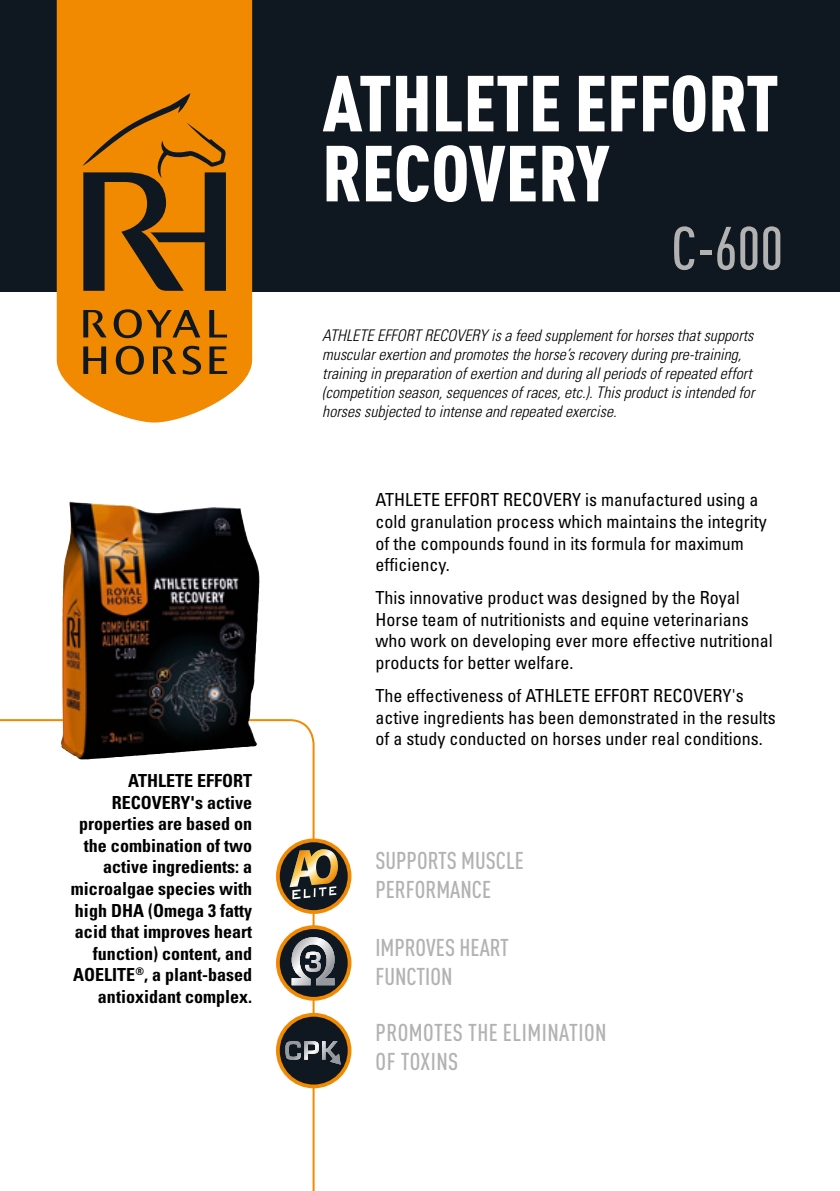
<style>
.page{position:relative;width:840px;height:1191px;background:#fff}
.page>*{position:absolute;margin:0;border:0;box-sizing:border-box;transform-origin:0 0}
.t1{font:900 condensed 78px/70px "DIN Pro";color:#fff}
.t2{font:500 condensed 60px "DIN Pro";color:#b3b2b2}
.t3{font:500 condensed 24px/28.8px "DIN Pro";color:#b3b2b2}
.t4{font:500 condensed 24px/28.8px "DIN Pro";letter-spacing:.02em;color:#b3b2b2}
.t5{font:condensed 18px/21.6px "Univers LT Std";color:#000}
.t6{font:700 condensed 18px/21.6px "Univers LT Std";color:#000;text-align:right}
.t7{font:italic 300 condensed 16px/19.2px "Univers LT Std";color:#000}
</style>
<div class="page">
<svg style="left:0;top:719px;width:314px;height:472px"></svg>
<div style="left:0;top:0;width:839px;height:291px;background:#0f1820"></div>
<svg style="left:57px;top:0;width:195px;height:422px;background:#f19212"></svg>
<div style="left:204px;top:172px;width:22px;height:119px;background:#1d1f1d"></div>
<svg style="left:83px;top:309px;width:144px;height:66px;background:#b16908"></svg>
<svg style="left:83px;top:93px;width:142px;height:198px"></svg>
<svg style="left:278px;top:927px;width:71px;height:71px;background:#2c281f"></svg>
<div style="left:276px;top:925px;width:75px;height:75px;border:4px solid #f18a00;border-radius:50%"></div>
<svg style="left:291px;top:937px;width:43px;height:48px;background:#7c8085"></svg>
<div style="left:278px;top:1014px;width:71px;height:72px;background:#0f1820;border-radius:50%"></div>
<div style="left:276px;top:1013px;width:75px;height:75px;border:4px solid #f18a00;border-radius:50%"></div>
<svg style="left:285px;top:1041px;width:55px;height:23px"></svg>
<svg style="left:278px;top:840px;width:71px;height:72px"></svg>
<div style="left:276px;top:838px;width:75px;height:76px;border:4px solid #f18a00;border-radius:50%"></div>
<svg style="left:289px;top:849px;width:49px;height:50px;background:#7a6c4b"></svg>
<img style="left:61px;top:502px;width:198px;height:257px">
<p class="t6" style="left:71px;top:769px;width:182px">ATHLETE EFFORT<br>RECOVERY's active properties are based on the combination of two active ingredients: a microalgae species with high DHA (Omega 3 fatty acid that improves heart function) content, and<br>AOELite<sup>®</sup>, a plant-based antioxidant complex.</p>
<h1 class="t1" style="left:322px;top:61px;width:458px">ATHLETE EFFORT<br>RECOVERY</h1>
<h2 class="t2" style="left:671px;top:204px;width:113px">C-600</h2>
<p class="t7" style="left:322px;top:325px;width:433px">ATHLETE EFFORT RECOVERY is a feed supplement for horses that supports muscular exertion and promotes the horse’s recovery during pre-training, training in preparation of exertion and during all periods of repeated effort (competition season, sequences of races, etc.). This product is intended for horses subjected to intense and repeated exercise.</p>
<p class="t5" style="left:375px;top:489px;width:392px">ATHLETE EFFORT RECOVERY is manufactured using a cold granulation process which maintains the integrity of the compounds found in its formula for maximum efficiency.</p>
<p class="t5" style="left:375px;top:587px;width:398px">This innovative product was designed by the Royal Horse team of nutritionists and equine veterinarians who work on developing ever more effective nutritional products for better welfare.</p>
<p class="t5" style="left:375px;top:684px;width:401px">The effectiveness of ATHLETE EFFORT RECOVERY's active ingredients has been demonstrated in the results of a study conducted on horses under real conditions.</p>
<h3 class="t3" style="left:375px;top:844px;width:150px">SUPPORTS MUSCLE<br>PERFORMANCE</h3>
<h3 class="t3" style="left:375px;top:931px;width:135px">IMPROVES HEART<br>FUNCTION</h3>
<h3 class="t4" style="left:375px;top:1016px;width:138px">PROMOTES THE ELIMINATION<br>OF TOXINS</h3>
</div>
